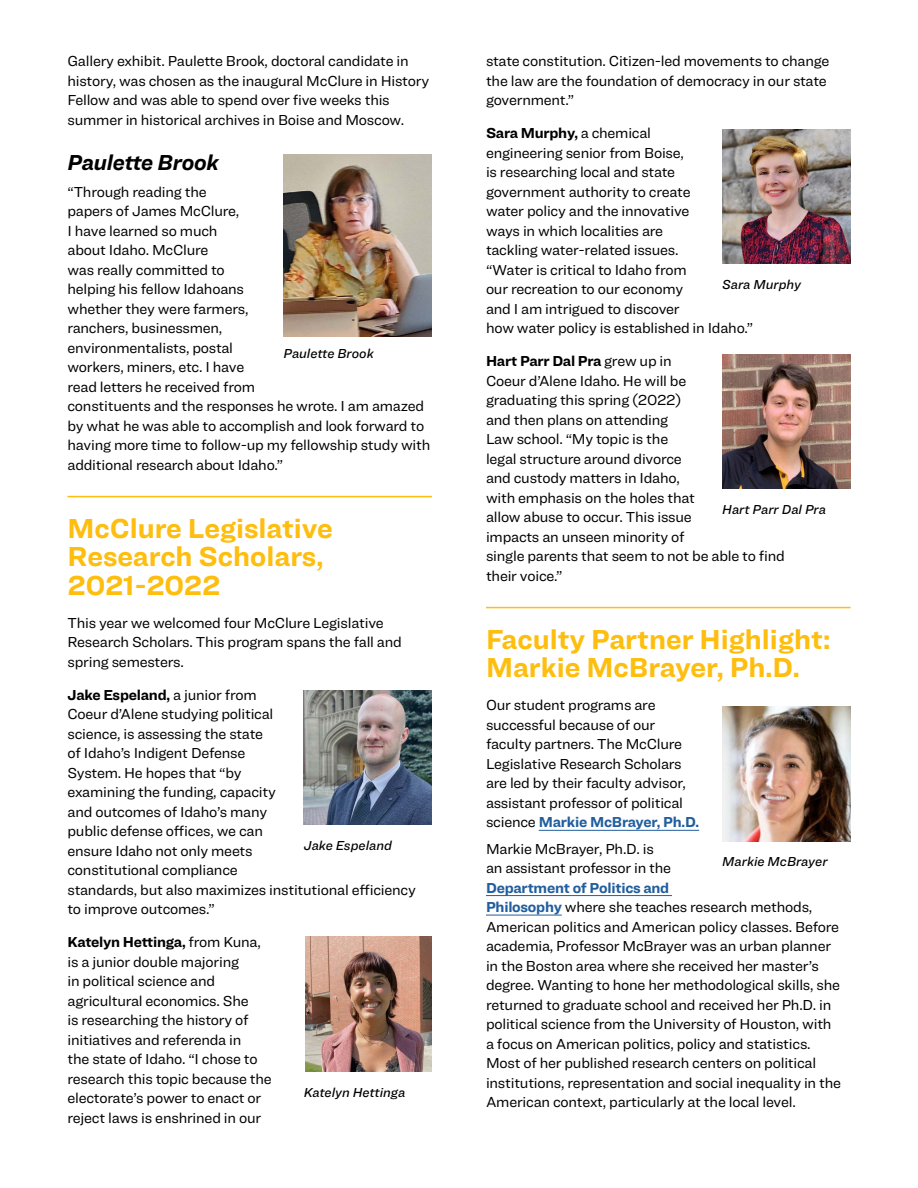
<style>
.page{position:relative;width:918px;height:1188px;background:#fff}
.page>*{position:absolute;margin:0;border:0;box-sizing:border-box;transform-origin:0 0}
.t1{font:700 28.5px/28.5px "Ringside";color:#febe10}
.t2{font:italic 700 22.5px "Ringside";letter-spacing:-.015em;color:#000}
.t3{font:15px/19.5px "Ringside";letter-spacing:-.015em;color:#000}
.t4{font:13.5px "Ringside Regular Med Ital";color:#000}
.s1{font-weight:700}
.s2{font-weight:700;color:#215e9e}
</style>
<div class="page">
<hr style="left:486px;top:607px;width:364px;height:1px;background:#febe10">
<hr style="left:539px;top:830px;width:160px;height:1px;background:#215e9e">
<hr style="left:486px;top:895px;width:186px;height:1px;background:#215e9e">
<hr style="left:486px;top:915px;width:76px;height:1px;background:#215e9e">
<hr style="left:68px;top:496px;width:364px;height:1px;background:#febe10">
<img style="left:304px;top:690px;width:128px;height:135px">
<img style="left:306px;top:937px;width:126px;height:135px">
<img style="left:722px;top:129px;width:128px;height:135px">
<img style="left:722px;top:354px;width:128px;height:135px">
<img style="left:284px;top:154px;width:148px;height:183px">
<img style="left:722px;top:706px;width:128px;height:136px">
<p class="t3" style="left:68px;top:51px;width:363px">Gallery exhibit. Paulette Brook, doctoral candidate in history, was chosen as the inaugural McClure in History Fellow and was able to spend over five weeks this summer in historical archives in Boise and Moscow.</p>
<h2 class="t2" style="left:68px;top:146px;width:153px">Paulette Brook</h2>
<p class="t3" style="left:68px;top:181px;width:364px">“Through reading the<br>papers of James McClure,<br>I have learned so much<br>about Idaho. McClure<br>was really committed to<br>helping his fellow Idahoans<br>whether they were farmers,<br>ranchers, businessmen,<br>environmentalists, postal<br>workers, miners, etc. I have<br>read letters he received from<br>constituents and the responses he wrote. I am amazed by what he was able to accomplish and look forward to having more time to follow-up my fellowship study with additional research about Idaho.”</p>
<p class="t4" style="left:284px;top:344px;width:92px">Paulette Brook</p>
<h1 class="t1" style="left:68px;top:513px;width:267px">McClure Legislative<br>Research Scholars,<br>2021-2022</h1>
<p class="t3" style="left:68px;top:613px;width:336px">This year we welcomed four McClure Legislative<br>Research Scholars. This program spans the fall and spring semesters.</p>
<p class="t3" style="left:68px;top:685px;width:350px"><span class="s1">Jake Espeland,</span> a junior from<br>Coeur d’Alene studying political<br>science, is assessing the state<br>of Idaho’s Indigent Defense<br>System. He hopes that “by<br>examining the funding, capacity<br>and outcomes of Idaho’s many<br>public defense offices, we can<br>ensure Idaho not only meets<br>constitutional compliance<br>standards, but also maximizes institutional efficiency to improve outcomes.”</p>
<p class="t3" style="left:68px;top:932px;width:206px"><span class="s1">Katelyn Hettinga,</span> from Kuna, is a junior double majoring<br>in political science and agricultural economics. She<br>is researching the history of initiatives and referenda in<br>the state of Idaho. “I chose to research this topic because the electorate’s power to enact or reject laws is enshrined in our</p>
<p class="t4" style="left:304px;top:835px;width:90px">Jake Espeland</p>
<p class="t4" style="left:304px;top:1082px;width:103px">Katelyn Hettinga</p>
<p class="t3" style="left:486px;top:51px;width:345px">state constitution. Citizen-led movements to change the law are the foundation of democracy in our state government.”</p>
<p class="t3" style="left:486px;top:123px;width:269px"><span class="s1">Sara Murphy,</span> a chemical<br>engineering senior from Boise,<br>is researching local and state government authority to create<br>water policy and the innovative<br>ways in which localities are<br>tackling water-related issues.<br>“Water is critical to Idaho from<br>our recreation to our economy<br>and I am intrigued to discover<br>how water policy is established in Idaho.”</p>
<p class="t3" style="left:486px;top:351px;width:300px"><span class="s1">Hart Parr Dal Pra</span> grew up in<br>Coeur d’Alene Idaho. He will be<br>graduating this spring (2022)<br>and then plans on attending<br>Law school. “My topic is the<br>legal structure around divorce<br>and custody matters in Idaho,<br>with emphasis on the holes that<br>allow abuse to occur. This issue<br>impacts an unseen minority of<br>single parents that seem to not be able to find their voice.”</p>
<p class="t4" style="left:722px;top:274px;width:80px">Sara Murphy</p>
<p class="t4" style="left:722px;top:499px;width:105px">Hart Parr Dal Pra</p>
<h1 class="t1" style="left:486px;top:624px;width:346px">Faculty Partner Highlight:<br>Markie McBrayer, Ph.D.</h1>
<p class="t3" style="left:486px;top:695px;width:215px">Our student programs are successful because of our faculty partners. The McClure<br>Legislative Research Scholars are led by their faculty advisor, assistant professor of political science <span class="s2">Markie McBrayer, Ph.D.</span></p>
<p class="t3" style="left:486px;top:838px;width:187px">Markie McBrayer, Ph.D. is an assistant professor in the</p>
<p class="t3" style="left:486px;top:877px;width:357px"><span class="s2">Department of Politics and<br>Philosophy</span> where she teaches research methods, American politics and American policy classes. Before academia, Professor McBrayer was an urban planner in the Boston area where she received her master’s degree. Wanting to hone her methodological skills, she returned to graduate school and received her Ph.D. in political science from the University of Houston, with a focus on American politics, policy and statistics.<br>Most of her published research centers on political institutions, representation and social inequality in the American context, particularly at the local level.</p>
<p class="t4" style="left:722px;top:852px;width:107px">Markie McBrayer</p>
</div>
